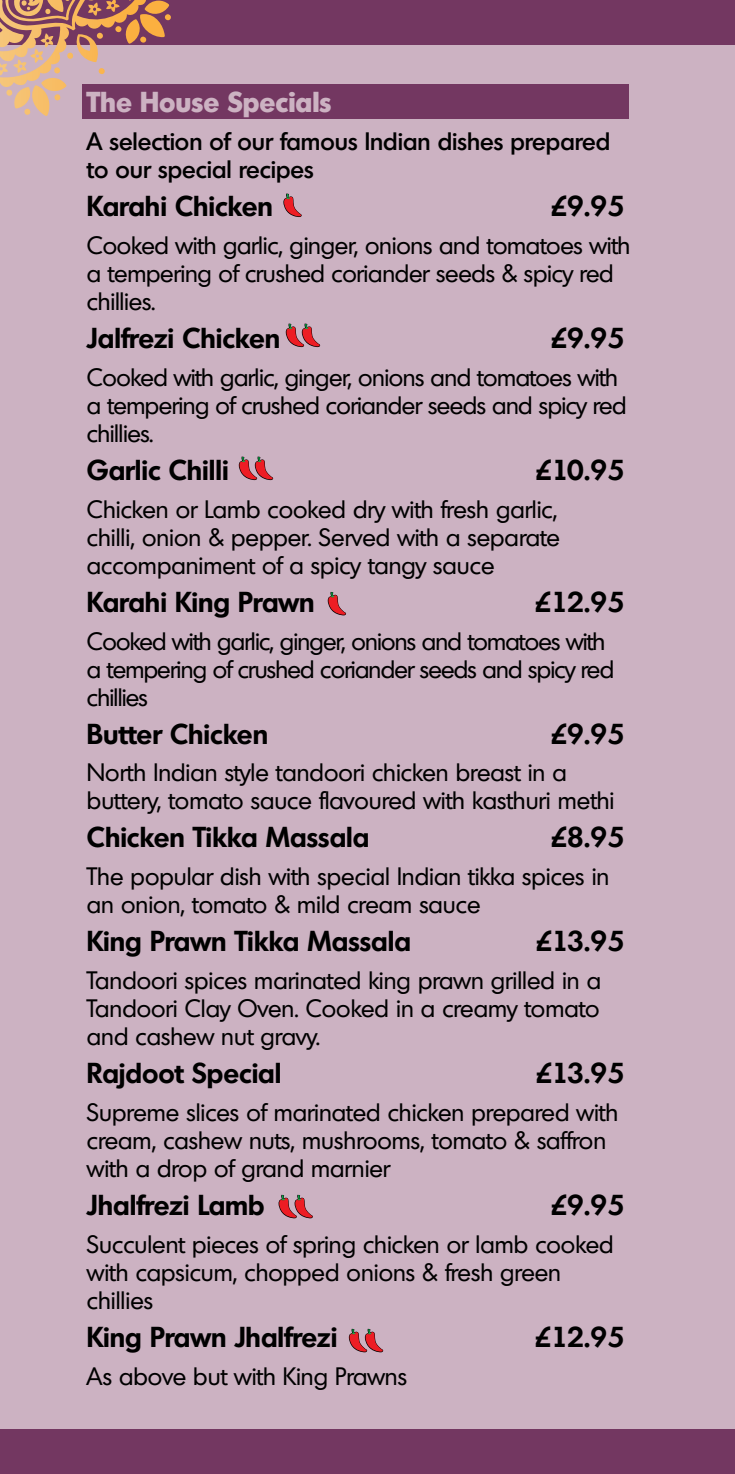
<style>
.page{position:relative;width:735px;height:1474px;background:#fff}
.page>*{position:absolute;margin:0;border:0;box-sizing:border-box;transform-origin:0 0}
.t1{font:600 28px "Montreal";color:#000}
.t2{font:700 28px "Montreal";color:#ccb2c2}
.t3{font:24.5px/28px "Montreal";color:#000}
.t4{font:24.5px/28px "Montreal";letter-spacing:-.02em;color:#000}
.t5{font:24.5px/28px "Montreal";letter-spacing:-.03em;color:#000}
.t6{font:500 24.5px/28px "Montreal";color:#000}
</style>
<div class="page">
<div style="left:0;top:0;width:734px;height:1473px;background:#ccb2c2"></div>
<div style="left:0;top:0;width:734px;height:45px;background:#733761"></div>
<div style="left:0;top:1429px;width:734px;height:44px;background:#733761"></div>
<svg style="left:0;top:0;width:146px;height:87px"></svg>
<div style="left:82px;top:84px;width:546px;height:35px;background:#733761"></div>
<svg style="left:283px;top:193px;width:18px;height:24px"></svg>
<svg style="left:285px;top:323px;width:35px;height:24px"></svg>
<svg style="left:238px;top:456px;width:35px;height:24px"></svg>
<svg style="left:327px;top:592px;width:19px;height:23px"></svg>
<svg style="left:348px;top:1328px;width:35px;height:24px"></svg>
<svg style="left:278px;top:1194px;width:35px;height:24px"></svg>
<p class="t2" style="left:87px;top:83px;width:246px">The House Specials</p>
<p class="t6" style="left:87px;top:126px;width:524px">A selection of our famous Indian dishes prepared to our special recipes</p>
<p class="t1" style="left:87px;top:187px;width:187px">Karahi Chicken</p>
<p class="t1" style="left:550px;top:187px;width:75px">£9.95</p>
<p class="t3" style="left:87px;top:230px;width:544px">Cooked with garlic, ginger, onions and tomatoes with a tempering of crushed coriander seeds &amp; spicy red chillies.</p>
<p class="t1" style="left:87px;top:319px;width:195px">Jalfrezi Chicken</p>
<p class="t1" style="left:550px;top:319px;width:75px">£9.95</p>
<p class="t4" style="left:87px;top:362px;width:541px">Cooked with garlic, ginger, onions and tomatoes with a tempering of crushed coriander seeds and spicy red chillies.</p>
<p class="t1" style="left:87px;top:451px;width:143px">Garlic Chilli</p>
<p class="t1" style="left:535px;top:451px;width:90px">£10.95</p>
<p class="t3" style="left:87px;top:494px;width:474px;text-align:justify">Chicken or Lamb cooked dry with fresh garlic, chilli, onion &amp; pepper. Served with a separate accompaniment of a spicy tangy sauce</p>
<p class="t1" style="left:87px;top:583px;width:229px">Karahi King Prawn</p>
<p class="t1" style="left:535px;top:583px;width:91px">£12.95</p>
<p class="t5" style="left:87px;top:626px;width:528px">Cooked with garlic, ginger, onions and tomatoes with a tempering of crushed coriander seeds and spicy red chillies</p>
<p class="t1" style="left:87px;top:715px;width:183px">Butter Chicken</p>
<p class="t1" style="left:550px;top:715px;width:75px">£9.95</p>
<p class="t3" style="left:87px;top:758px;width:528px">North Indian style tandoori chicken breast in a buttery, tomato sauce flavoured with kasthuri methi</p>
<p class="t1" style="left:87px;top:818px;width:284px">Chicken Tikka Massala</p>
<p class="t1" style="left:550px;top:818px;width:75px">£8.95</p>
<p class="t3" style="left:87px;top:862px;width:523px">The popular dish with special Indian tikka spices in an onion, tomato &amp; mild cream sauce</p>
<p class="t1" style="left:87px;top:922px;width:325px">King Prawn Tikka Massala</p>
<p class="t1" style="left:535px;top:922px;width:90px">£13.95</p>
<p class="t3" style="left:87px;top:965px;width:515px;text-align:justify">Tandoori spices marinated king prawn grilled in a Tandoori Clay Oven. Cooked in a creamy tomato and cashew nut gravy.</p>
<p class="t1" style="left:87px;top:1054px;width:196px">Rajdoot Special</p>
<p class="t1" style="left:535px;top:1054px;width:90px">£13.95</p>
<p class="t3" style="left:87px;top:1097px;width:532px">Supreme slices of marinated chicken prepared with cream, cashew nuts, mushrooms, tomato &amp; saffron with a drop of grand marnier</p>
<p class="t1" style="left:87px;top:1186px;width:179px">Jhalfrezi Lamb</p>
<p class="t1" style="left:550px;top:1186px;width:75px">£9.95</p>
<p class="t3" style="left:87px;top:1229px;width:528px">Succulent pieces of spring chicken or lamb cooked with capsicum, chopped onions &amp; fresh green chillies</p>
<p class="t1" style="left:87px;top:1318px;width:252px">King Prawn Jhalfrezi</p>
<p class="t1" style="left:535px;top:1318px;width:91px">£12.95</p>
<p class="t3" style="left:87px;top:1361px;width:321px">As above but with King Prawns</p>
</div>
